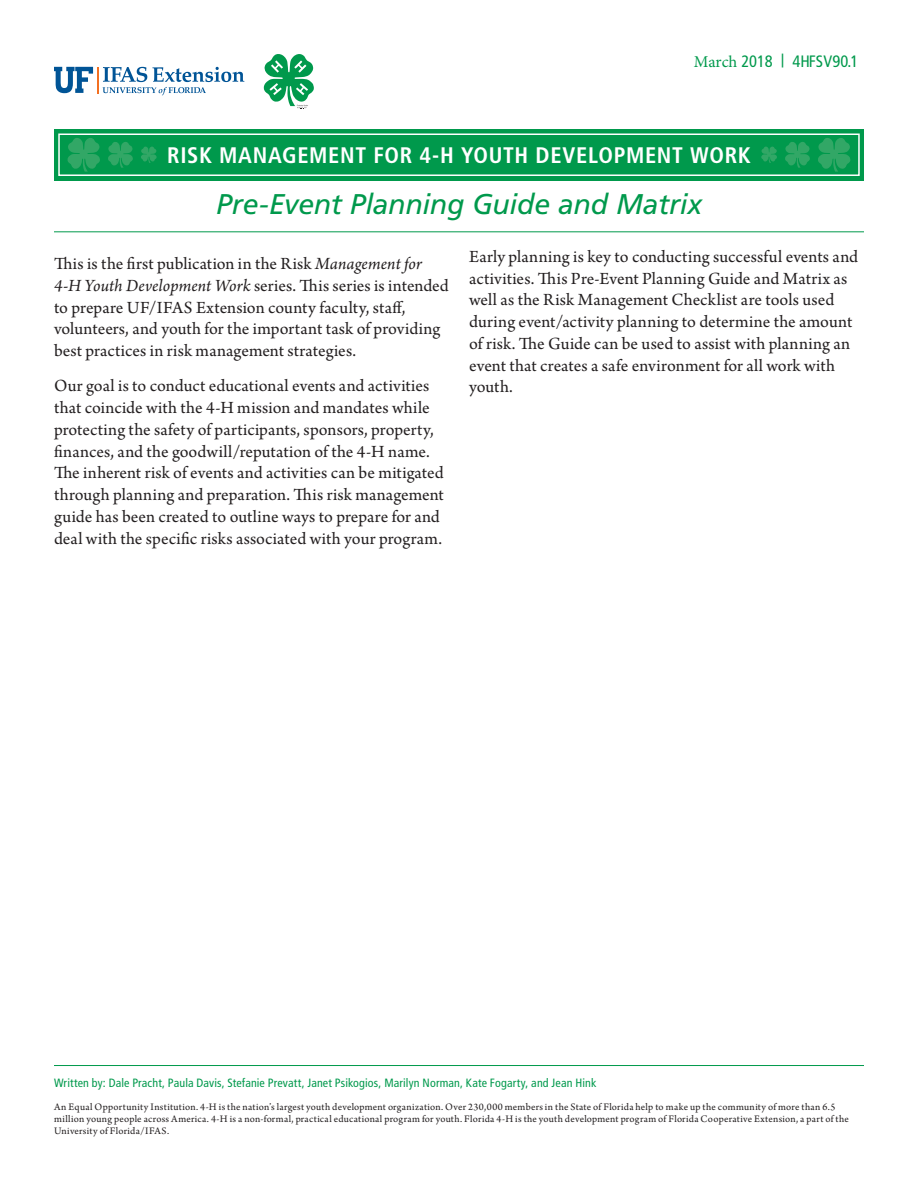
<style>
.page{position:relative;width:918px;height:1188px;background:#fff}
.page>*{position:absolute;margin:0;border:0;box-sizing:border-box;transform-origin:0 0}
.t1{font:italic 28.5px "Frutiger LT Std";letter-spacing:-.01em;color:#00994c}
.t2{font:700 condensed 22.5px "Frutiger LT Std";letter-spacing:.03em;color:#fff}
._02_text{font:18px/21.8px "Arno Pro";letter-spacing:.005em;color:#231f20}
.t3{font:condensed 16.5px "Frutiger LT Std";letter-spacing:.005em;color:#00994c}
.t4{font:condensed 12px "Frutiger LT Std";letter-spacing:.01em;color:#00994c}
.t5{font:10.5px/12px "Arno Pro";letter-spacing:.02em;color:#231f20}
.s1{font-family:"Minion Pro";font-stretch:normal}
.s2{font-style:italic}
</style>
<div class="page">
<div style="left:54px;top:129px;width:810px;height:51px;background:#00994c"></div>
<svg style="left:264px;top:54px;width:50px;height:55px"></svg>
<svg style="left:58px;top:133px;width:802px;height:43px"></svg>
<hr style="left:54px;top:231px;width:810px;height:1px;background:#00994c">
<hr style="left:54px;top:1065px;width:810px;height:1px;background:#00994c">
<svg style="left:54px;top:67px;width:190px;height:28px"></svg>
<p class="t3" style="left:694px;top:52px;width:166px"><span class="s1">March</span> 2018 <sup>|</sup> 4HFSV90.1</p>
<p class="t2" style="left:167px;top:142px;width:585px">RISK MANAGEMENT FOR 4-H YOUTH DEVELOPMENT WORK</p>
<h1 class="t1" style="left:216px;top:187px;width:487px">Pre-Event Planning Guide and Matrix</h1>
<p class="_02_text" style="left:54px;top:254px;width:396px">This is the first publication in the Risk <span class="s2">Management for 4-H Youth Development Work</span> series. This series is intended to prepare UF/IFAS Extension county faculty, staff, volunteers, and youth for the important task of providing best practices in risk management strategies.</p>
<p class="_02_text" style="left:54px;top:376px;width:391px">Our goal is to conduct educational events and activities that coincide with the 4-H mission and mandates while protecting the safety of participants, sponsors, property, finances, and the goodwill/reputation of the 4-H name.<br>The inherent risk of events and activities can be mitigated through planning and preparation. This risk management guide has been created to outline ways to prepare for and deal with the specific risks associated with your program.</p>
<p class="_02_text" style="left:469px;top:247px;width:390px">Early planning is key to conducting successful events and activities. This Pre-Event Planning Guide and Matrix as well as the Risk Management Checklist are tools used during event/activity planning to determine the amount of risk. The Guide can be used to assist with planning an event that creates a safe environment for all work with youth.</p>
<p class="t4" style="left:54px;top:1076px;width:544px">Written by: Dale Pracht, Paula Davis, Stefanie Prevatt, Janet Psikogios, Marilyn Norman, Kate Fogarty, and Jean Hink</p>
<p class="t5" style="left:54px;top:1101px;width:796px">An Equal Opportunity Institution. 4-H is the nation’s largest youth development organization. Over 230,000 members in the State of Florida help to make up the community of more than 6.5 million young people across America. 4-H is a non-formal, practical educational program for youth. Florida 4-H is the youth development program of Florida Cooperative Extension, a part of the<br>University of Florida/IFAS.</p>
</div>
